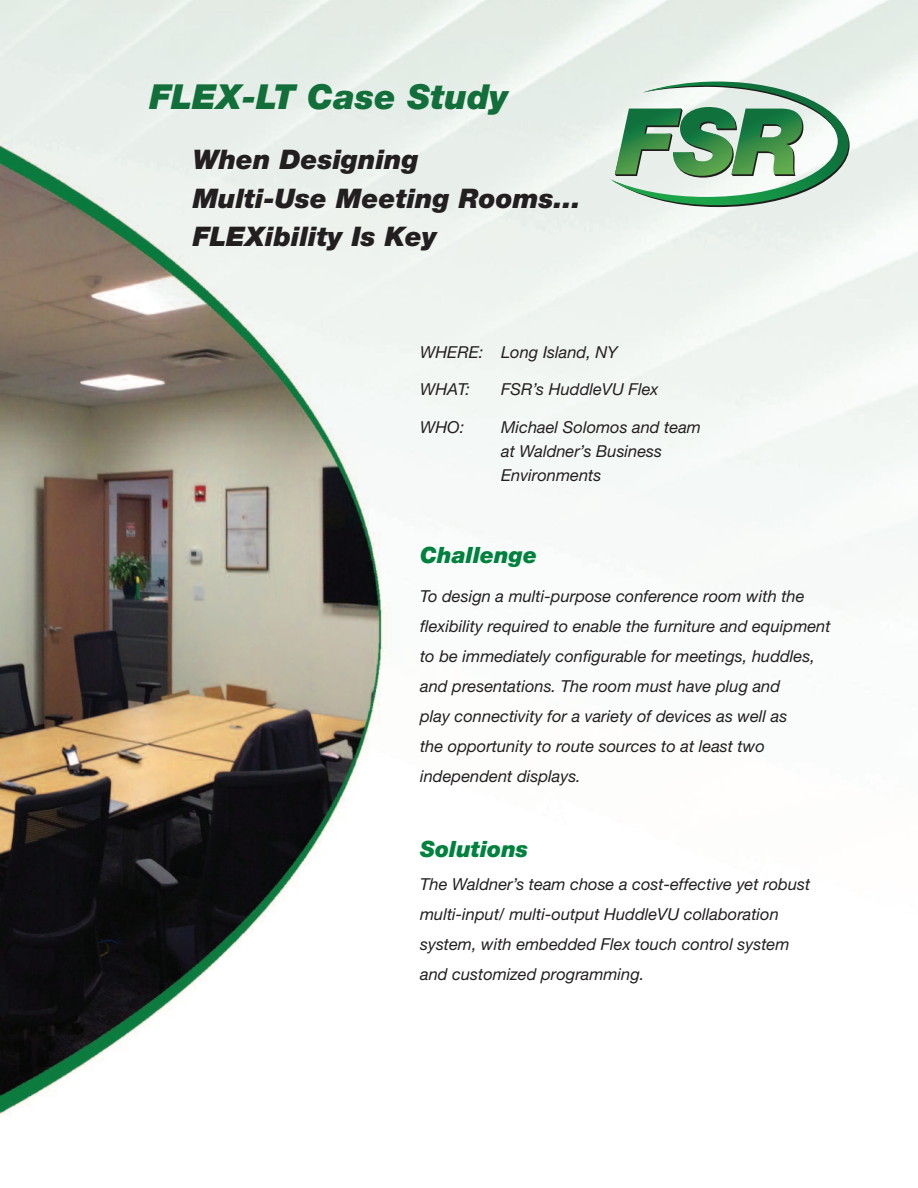
<style>
.page{position:relative;width:918px;height:1188px;background:#fff}
.page>*{position:absolute;margin:0;border:0;box-sizing:border-box;transform-origin:0 0}
.t1{font:italic 900 34.5px "Helvetica Neue LT Std";color:#126f3a}
.t2{font:italic 900 27px/38.4px "Helvetica Neue LT Std";color:#231f20}
.t3{font:italic 900 22.5px "Helvetica Neue LT Std";color:#00813e}
.t4{font:italic 16.5px/30px "Helvetica Neue LT Std";color:#231f20}
</style>
<div class="page">
<img style="left:0;top:0;width:918px;height:1117px">
<svg style="left:610px;top:82px;width:240px;height:125px"></svg>
<h1 class="t1" style="left:149px;top:84px;width:361px">FLEX-LT Case Study</h1>
<h2 class="t2" style="left:193px;top:143px;width:390px">When Designing<br>Multi-Use Meeting Rooms...<br>FLEXibility Is Key</h2>
<p class="t4" style="left:420px;top:338px;width:199px">WHERE: Long Island, NY</p>
<p class="t4" style="left:420px;top:376px;width:51px">WHAT:</p>
<p class="t4" style="left:501px;top:376px;width:159px">FSR’s HuddleVU Flex</p>
<p class="t4" style="left:420px;top:413px;width:46px">WHO:</p>
<p class="t4" style="left:501px;top:416px;width:201px;line-height:24px">Michael Solomos and team at Waldner’s Business<br>Environments</p>
<h3 class="t3" style="left:420px;top:547px;width:119px">Challenge</h3>
<p class="t4" style="left:420px;top:583px;width:412px">To design a multi-purpose conference room with the flexibility required to enable the furniture and equipment to be immediately configurable for meetings, huddles, and presentations. The room must have plug and<br>play connectivity for a variety of devices as well as<br>the opportunity to route sources to at least two independent displays.</p>
<h3 class="t3" style="left:420px;top:841px;width:110px">Solutions</h3>
<p class="t4" style="left:420px;top:871px;width:392px">The Waldner’s team chose a cost-effective yet robust multi-input/ multi-output HuddleVU collaboration system, with embedded Flex touch control system and customized programming.</p>
</div>
